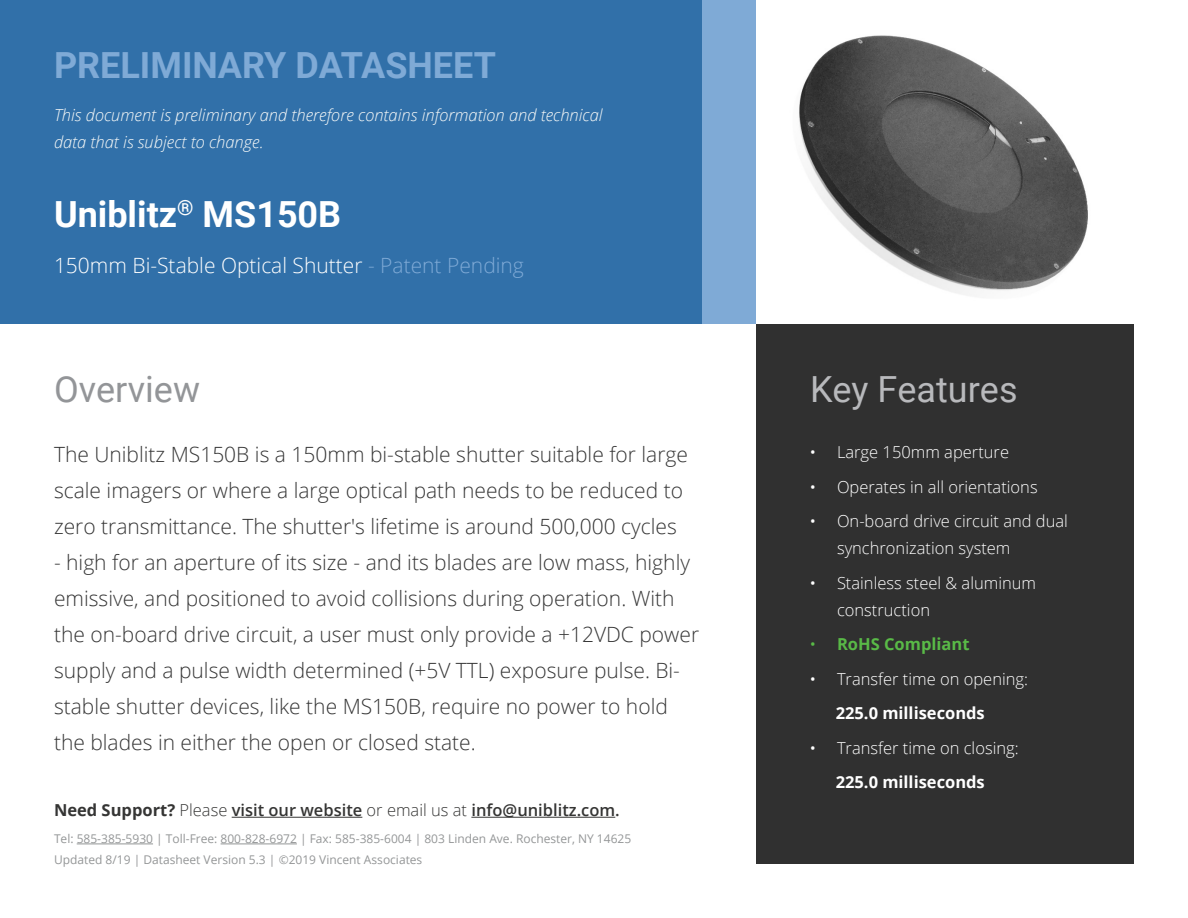
<style>
.page{position:relative;width:1188px;height:918px;background:#fff}
.page>*{position:absolute;margin:0;border:0;box-sizing:border-box;transform-origin:0 0}
.t1{font:700 36px "Roboto";color:#7faad6}
.t2{font:700 36px "Roboto";color:#fff}
.t3{font:36px "Roboto";color:#b8b9bc}
.t4{font:36px "Roboto";color:#939598}
.t5{font:300 21px/36px "Open Sans";color:#363636}
.t6{font:300 21px "Open Sans";color:#fff}
.t7{font:300 16.5px/27px "Open Sans";color:#fff}
.t8{font:italic 300 16.5px/27px "Open Sans";color:#f7f9f8}
.t9{font:600 16.5px "Open Sans";color:#353534}
.t10{font:700 16.5px "Open Sans";color:#fff}
.t11{font:700 16.5px "Open Sans";color:#59ba47}
.t12{font:12px "Open Sans";color:#949697}
.s1{color:#7faad6}
.s2{font-weight:700}
.s3{font-weight:300}
.s4{font-family:"Roboto";font-weight:400}
</style>
<div class="page">
<div style="left:756px;top:324px;width:378px;height:540px;background:#303030"></div>
<div style="left:0;top:0;width:702px;height:324px;background:#3170a9"></div>
<div style="left:702px;top:0;width:54px;height:324px;background:#7faad6"></div>
<hr style="left:232px;top:817px;width:130px;height:1px;background:#353534">
<hr style="left:471px;top:817px;width:144px;height:1px;background:#353534">
<hr style="left:77px;top:844px;width:76px;height:1px;background:#949697">
<hr style="left:221px;top:844px;width:76px;height:1px;background:#949697">
<img style="left:799px;top:35px;width:289px;height:260px">
<p class="t1" style="left:54px;top:40px;width:444px">PRELIMINARY DATASHEET</p>
<p class="t8" style="left:54px;top:101px;width:550px">This document is preliminary and therefore contains information and technical data that is subject to change.</p>
<p class="t2" style="left:54px;top:189px;width:289px">Uniblitz<sup>®</sup> MS150B</p>
<p class="t6" style="left:54px;top:251px;width:471px">150mm Bi-Stable Optical Shutter <span class="s1">- Patent Pending</span></p>
<p class="t4" style="left:54px;top:364px;width:148px">Overview</p>
<p class="t5" style="left:54px;top:435px;width:636px">The Uniblitz MS150B is a 150mm bi-stable shutter suitable for large scale imagers or where a large optical path needs to be reduced to zero transmittance. The shutter's lifetime is around 500,000 cycles</p>
<p class="t5" style="left:54px;top:543px;width:647px">- high for an aperture of its size - and its blades are low mass, highly emissive, and positioned to avoid collisions during operation. With the on-board drive circuit, a user must only provide a +12VDC power supply and a pulse width determined (+5V TTL) exposure pulse. Bi&shy;stable shutter devices, like the MS150B, require no power to hold the blades in either the open or closed state.</p>
<p class="t9" style="left:54px;top:799px;width:567px"><span class="s2">Need Support?</span> <span class="s3">Please</span> visit our website <span class="s3">or email us at</span> info@uniblitz.com.</p>
<p class="t12" style="left:54px;top:830px;width:579px">Tel: 585-385-5930 | Toll-Free: 800-828-6972 | Fax: 585-385-6004 | 803 Linden Ave. Rochester, NY 14625</p>
<p class="t12" style="left:54px;top:851px;width:370px">Updated 8/19 | Datasheet Version 5.3 | ©2019 Vincent Associates</p>
<p class="t3" style="left:810px;top:364px;width:209px">Key Features</p>
<p class="t7" style="left:810px;top:438px;width:201px"><span class="s4">•</span> Large 150mm aperture</p>
<p class="t7" style="left:810px;top:473px;width:229px"><span class="s4">•</span> Operates in all orientations</p>
<p class="t7" style="left:837px;top:507px;width:233px;text-indent:-27px"><span class="s4">•</span> On-board drive circuit and dual synchronization system</p>
<p class="t7" style="left:837px;top:569px;width:201px;text-indent:-27px"><span class="s4">•</span> Stainless steel &amp; aluminum construction</p>
<p class="t11" style="left:810px;top:632px;width:161px"><span class="s4">•</span> RoHS Compliant</p>
<p class="t7" style="left:810px;top:665px;width:220px"><span class="s4">•</span> Transfer time on opening:</p>
<p class="t10" style="left:836px;top:701px;width:151px">225.0 milliseconds</p>
<p class="t7" style="left:810px;top:734px;width:210px"><span class="s4">•</span> Transfer time on closing:</p>
<p class="t10" style="left:836px;top:770px;width:151px">225.0 milliseconds</p>
</div>
